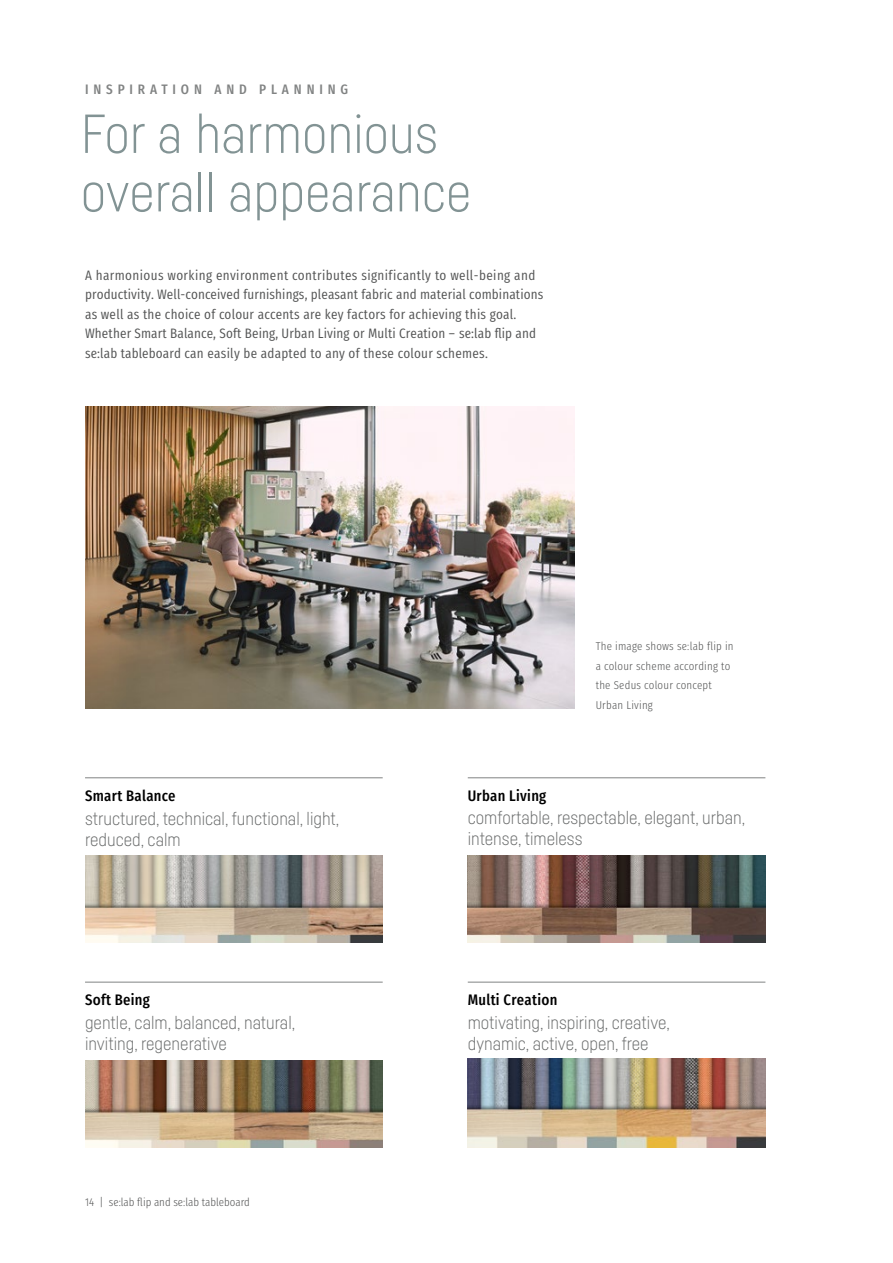
<style>
.page{position:relative;width:893px;height:1263px;background:#fff}
.page>*{position:absolute;margin:0;border:0;box-sizing:border-box;transform-origin:0 0}
.t1{font:300 54px/58.5px "Sedus Sans";color:#829394}
.t2{font:300 18px/21px "Sedus Sans";color:#6a6c6c}
.t3{font:700 15px "Sedus Text Condensed";letter-spacing:.02em;color:#000}
.t4{font:13.5px/19.5px "Sedus Text Condensed";letter-spacing:.01em;color:#535454}
.t5{font:700 13.5px "Sedus Text Condensed";letter-spacing:.36em;color:#818383}
.t6{font:300 11.25px/19.5px "Sedus Text Condensed";letter-spacing:.02em;color:#535454}
.t7{font:300 11.25px "Sedus Text Condensed";color:#535454}
</style>
<div class="page">
<hr style="left:85px;top:777px;width:298px;height:1px;background:#818383">
<hr style="left:85px;top:982px;width:298px;height:1px;background:#818383">
<hr style="left:468px;top:777px;width:297px;height:1px;background:#818383">
<hr style="left:468px;top:982px;width:297px;height:1px;background:#818383">
<img style="left:85px;top:855px;width:298px;height:87px">
<img style="left:468px;top:855px;width:297px;height:87px">
<img style="left:85px;top:1060px;width:298px;height:87px">
<img style="left:468px;top:1058px;width:297px;height:89px">
<img style="left:85px;top:406px;width:489px;height:303px">
<p class="t5" style="left:85px;top:77px;width:265px">INSPIRATION AND PLANNING</p>
<h1 class="t1" style="left:81px;top:103px;width:392px">For a harmonious overall appearance</h1>
<p class="t4" style="left:85px;top:264px;width:460px">A harmonious working environment contributes significantly to well-being and productivity. Well-conceived furnishings, pleasant fabric and material combinations as well as the choice of colour accents are key factors for achieving this goal.<br>Whether Smart Balance, Soft Being, Urban Living or Multi Creation – se:lab flip and se:lab tableboard can easily be adapted to any of these colour schemes.</p>
<p class="t3" style="left:85px;top:782px;width:92px">Smart Balance</p>
<p class="t3" style="left:468px;top:782px;width:80px">Urban Living</p>
<p class="t6" style="left:596px;top:635px;width:139px">The image shows se:lab flip in a colour scheme according to the Sedus colour concept<br>Urban Living</p>
<h2 class="t2" style="left:85px;top:808px;width:256px">structured, technical, functional, light, reduced, calm</h2>
<h2 class="t2" style="left:468px;top:807px;width:279px">comfortable, respectable, elegant, urban, intense, timeless</h2>
<p class="t3" style="left:85px;top:986px;width:66px">Soft Being</p>
<p class="t3" style="left:468px;top:986px;width:91px">Multi Creation</p>
<h2 class="t2" style="left:85px;top:1012px;width:212px">gentle, calm, balanced, natural, inviting, regenerative</h2>
<h2 class="t2" style="left:468px;top:1012px;width:204px">motivating, inspiring, creative, dynamic, active, open, free</h2>
<p class="t7" style="left:85px;top:1192px;width:166px">14 | se:lab flip and se:lab tableboard</p>
</div>
